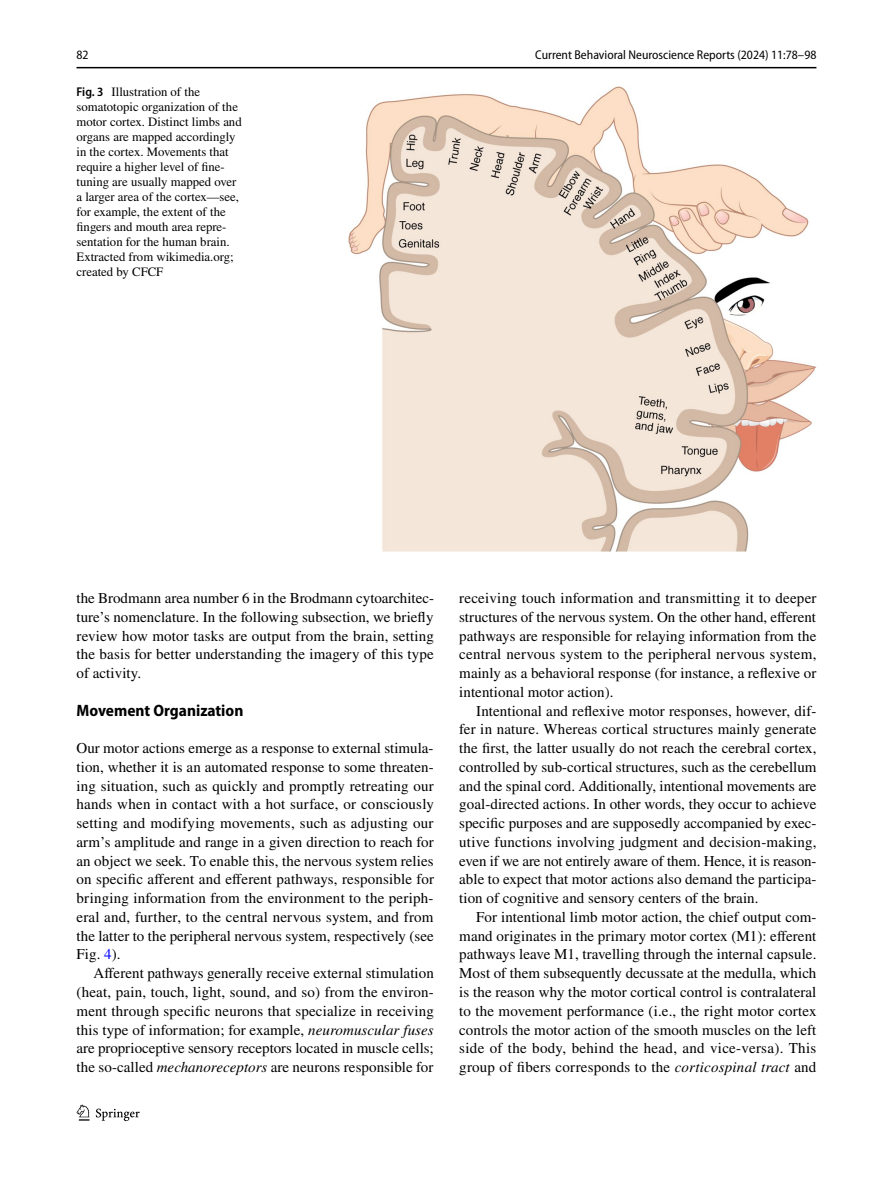
<style>
.page{position:relative;width:893px;height:1187px;background:#fff}
.page>*{position:absolute;margin:0;border:0;box-sizing:border-box;transform-origin:0 0}
.t1{font:700 semi-condensed 16.5px "Myriad Pro";color:#000}
.t2{font:15px/18.8px "STIX";letter-spacing:.005em;color:#000;text-align:justify}
.t3{font:12.75px/15px "STIX";color:#000}
.t4{font:semi-condensed 12.75px "Myriad Pro";color:#000}
.s1{font-family:"Myriad Pro";font-weight:600;font-stretch:semi-condensed}
.s2{color:#00f}
.s3{font-style:italic}
</style>
<div class="page">
<hr style="left:77px;top:67px;width:739px;height:1px;background:#000">
<svg style="left:77px;top:1104px;width:12px;height:16px"></svg>
<svg style="left:96px;top:1108px;width:44px;height:12px"></svg>
<img style="left:349px;top:87px;width:467px;height:464px">
<p class="t4" style="left:77px;top:48px;width:14px">82</p>
<p class="t4" style="left:535px;top:48px;width:283px">Current Behavioral Neuroscience Reports (2024) 11:78–98</p>
<p class="t3" style="left:77px;top:85px;width:167px"><span class="s1">Fig. 3</span> Illustration of the somatotopic organization of the motor cortex. Distinct limbs and organs are mapped accordingly in the cortex. Movements that require a higher level of fine&shy;tuning are usually mapped over a larger area of the cortex—see, for example, the extent of the fingers and mouth area repre&shy;sentation for the human brain.<br>Extracted from wikimedia.org; created by CFCF</p>
<p class="t2" style="left:77px;top:589px;width:359px">the Brodmann area number 6 in the Brodmann cytoarchitec&shy;ture’s nomenclature. In the following subsection, we briefly review how motor tasks are output from the brain, setting the basis for better understanding the imagery of this type of activity.</p>
<p class="t1" style="left:77px;top:700px;width:168px">Movement Organization</p>
<p class="t2" style="left:77px;top:739px;width:359px">Our motor actions emerge as a response to external stimula&shy;tion, whether it is an automated response to some threaten&shy;ing situation, such as quickly and promptly retreating our hands when in contact with a hot surface, or consciously setting and modifying movements, such as adjusting our arm’s amplitude and range in a given direction to reach for an object we seek. To enable this, the nervous system relies on specific afferent and efferent pathways, responsible for bringing information from the environment to the periph&shy;eral and, further, to the central nervous system, and from the latter to the peripheral nervous system, respectively (see Fig. <span class="s2">4</span>).</p>
<p class="t2" style="left:77px;top:964px;width:359px;text-indent:17px">Afferent pathways generally receive external stimulation (heat, pain, touch, light, sound, and so) from the environ&shy;ment through specific neurons that specialize in receiving this type of information; for example, <span class="s3">neuromuscular fuses </span>are proprioceptive sensory receptors located in muscle cells; the so-called <span class="s3">mechanoreceptors</span> are neurons responsible for</p>
<p class="t2" style="left:459px;top:589px;width:359px">receiving touch information and transmitting it to deeper structures of the nervous system. On the other hand, efferent pathways are responsible for relaying information from the central nervous system to the peripheral nervous system, mainly as a behavioral response (for instance, a reflexive or intentional motor action).</p>
<p class="t2" style="left:459px;top:702px;width:359px;text-indent:17px">Intentional and reflexive motor responses, however, dif&shy;fer in nature. Whereas cortical structures mainly generate the first, the latter usually do not reach the cerebral cortex, controlled by sub-cortical structures, such as the cerebellum and the spinal cord. Additionally, intentional movements are goal-directed actions. In other words, they occur to achieve specific purposes and are supposedly accompanied by exec&shy;utive functions involving judgment and decision-making, even if we are not entirely aware of them. Hence, it is reason&shy;able to expect that motor actions also demand the participa&shy;tion of cognitive and sensory centers of the brain.</p>
<p class="t2" style="left:459px;top:908px;width:359px;text-indent:17px">For intentional limb motor action, the chief output com&shy;mand originates in the primary motor cortex (M1): efferent pathways leave M1, travelling through the internal capsule.<br>Most of them subsequently decussate at the medulla, which is the reason why the motor cortical control is contralateral to the movement performance (i.e., the right motor cortex controls the motor action of the smooth muscles on the left side of the body, behind the head, and vice-versa). This group of fibers corresponds to the <span class="s3">corticospinal tract</span> and</p>
</div>
